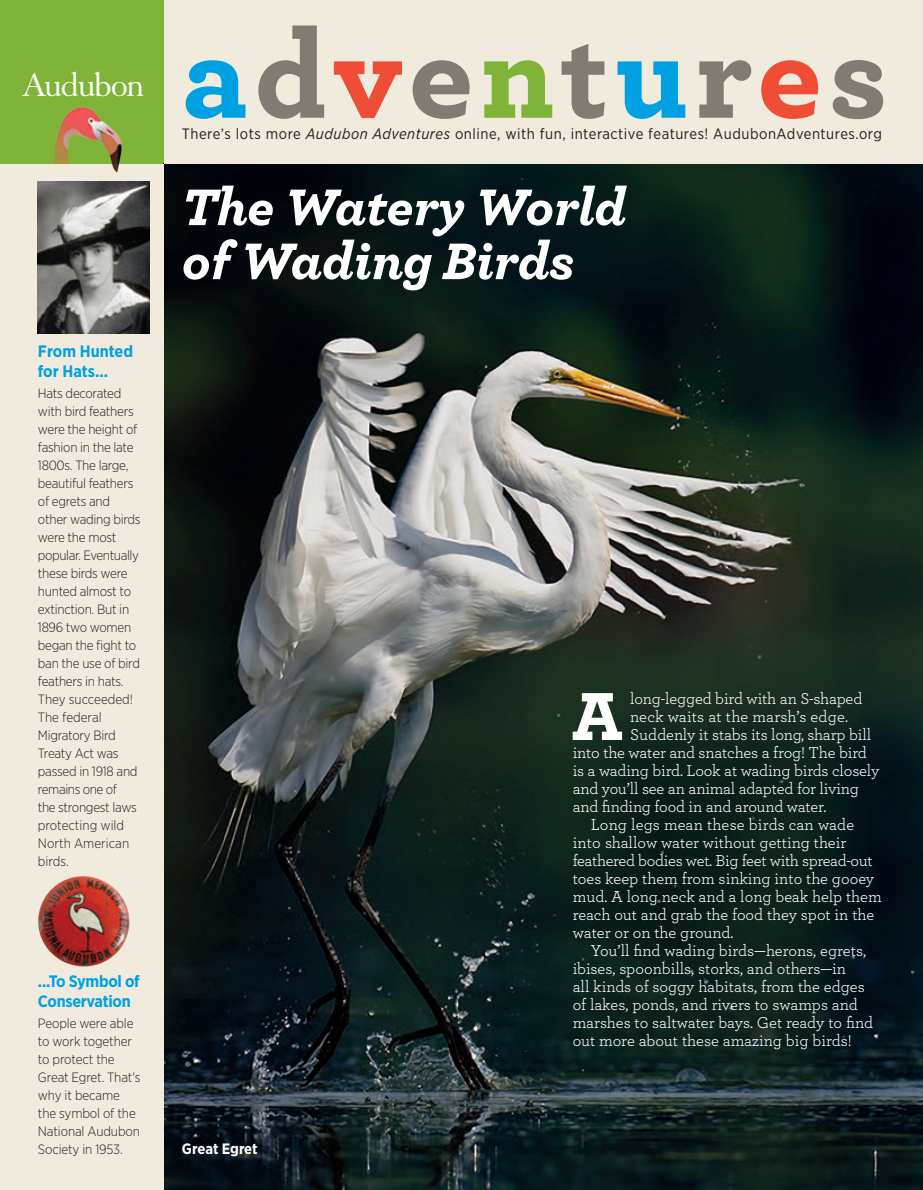
<style>
.page{position:relative;width:923px;height:1190px;background:#fff}
.page>*{position:absolute;margin:0;border:0;box-sizing:border-box;transform-origin:0 0}
.t1{font:900 126px "Archer";letter-spacing:.06em;color:#817b73}
.t2{font:900 71.25px "Archer";color:#fff}
.t3{font:italic 900 54px/54px "Archer";color:#fff}
.t4{font:36px "Granjon";letter-spacing:-.05em;color:#fff}
.t5{font:16.5px "Archer Book LF";letter-spacing:-.01em;color:#fff}
.t6{font:16.5px "Archer Book LF";letter-spacing:.01em;color:#fff}
.t7{font:700 16.5px/19.5px "Gotham Narrow";letter-spacing:-.02em;color:#00a1e3}
.t8{font:700 16.5px/19.5px "Gotham Narrow";color:#00a1e3}
.t9{font:15px "Gotham Narrow";letter-spacing:.035em;color:#231f20}
.t10{font:700 15px "Gotham Narrow";letter-spacing:-.005em;color:#fff}
.t11{font:300 13.5px/18px "Gotham Narrow";letter-spacing:-.02em;color:#231f20}
.s1{color:#00a1e3}
.s2{color:#ef4d35}
.s3{color:#7fb438}
.s4{font-style:italic}
</style>
<div class="page">
<div style="left:0;top:0;width:164px;height:164px;background:#7fb438"></div>
<img style="left:164px;top:164px;width:759px;height:1026px">
<div style="left:0;top:164px;width:164px;height:1026px;background:#f0ebdd"></div>
<div style="left:164px;top:0;width:759px;height:164px;background:#f0ebdd"></div>
<img style="left:38px;top:182px;width:112px;height:151px">
<img style="left:53px;top:107px;width:70px;height:66px">
<img style="left:38px;top:876px;width:92px;height:91px">
<h3 class="t4" style="left:21px;top:66px;width:125px">Audubon</h3>
<p class="t8" style="left:38px;top:341px;width:97px">From Hunted for Hats...</p>
<p class="t11" style="left:38px;top:384px;width:104px">Hats decorated with bird feathers were the height of fashion in the late<br>1800s. The large, beautiful feathers of egrets and other wading birds were the most popular. Eventually these birds were hunted almost to extinction. But in<br>1896 two women began the fight to ban the use of bird feathers in hats.<br>They succeeded!<br>The federal<br>Migratory Bird<br>Treaty Act was passed in 1918 and remains one of<br>the strongest laws protecting wild<br>North American birds.</p>
<p class="t7" style="left:38px;top:971px;width:103px">...To Symbol of<br>Conservation</p>
<p class="t11" style="left:38px;top:1014px;width:104px">People were able to work together to protect the<br>Great Egret. That's why it became the symbol of the<br>National Audubon<br>Society in 1953.</p>
<h1 class="t1" style="left:182px;top:-25px;width:707px"><span class="s1">a</span>d<span class="s2">v</span>e<span class="s3">n</span>t<span class="s1">u</span>r<span class="s2">e</span>s</h1>
<p class="t9" style="left:182px;top:124px;width:701px">There’s lots more <span class="s4">Audubon Adventures</span> online, with fun, interactive features! AudubonAdventures.org</p>
<h3 class="t3" style="left:182px;top:177px;width:445px">The Watery World of Wading Birds</h3>
<p class="t10" style="left:182px;top:1139px;width:77px">Great Egret</p>
<h2 class="t2" style="left:572px;top:659px;width:53px">A</h2>
<p class="t5" style="left:630px;top:688px;width:234px">long-legged bird with an S-shaped</p>
<p class="t6" style="left:630px;top:706px;width:219px">neck waits at the marsh’s edge.</p>
<p class="t5" style="left:630px;top:724px;width:243px">Suddenly it stabs its long, sharp bill</p>
<p class="t5" style="left:573px;top:742px;width:296px">into the water and snatches a frog! The bird</p>
<p class="t5" style="left:573px;top:760px;width:308px">is a wading bird. Look at wading birds closely</p>
<p class="t5" style="left:573px;top:778px;width:288px">and you’ll see an animal adapted for living</p>
<p class="t5" style="left:573px;top:796px;width:255px">and finding food in and around water.</p>
<p class="t5" style="left:591px;top:814px;width:265px">Long legs mean these birds can wade</p>
<p class="t5" style="left:573px;top:832px;width:275px">into shallow water without getting their</p>
<p class="t5" style="left:573px;top:850px;width:301px">feathered bodies wet. Big feet with spread-out</p>
<p class="t5" style="left:573px;top:868px;width:303px">toes keep them from sinking into the gooey</p>
<p class="t5" style="left:573px;top:886px;width:311px">mud. A long neck and a long beak help them</p>
<p class="t5" style="left:573px;top:904px;width:303px">reach out and grab the food they spot in the</p>
<p class="t5" style="left:573px;top:922px;width:162px">water or on the ground.</p>
<p class="t5" style="left:591px;top:940px;width:277px">You’ll find wading birds—herons, egrets,</p>
<p class="t5" style="left:573px;top:958px;width:275px">ibises, spoonbills, storks, and others—in</p>
<p class="t5" style="left:573px;top:976px;width:294px">all kinds of soggy habitats, from the edges</p>
<p class="t5" style="left:573px;top:994px;width:287px">of lakes, ponds, and rivers to swamps and</p>
<p class="t5" style="left:573px;top:1012px;width:302px">marshes to saltwater bays. Get ready to find</p>
<p class="t5" style="left:573px;top:1030px;width:281px">out more about these amazing big birds!</p>
</div>
